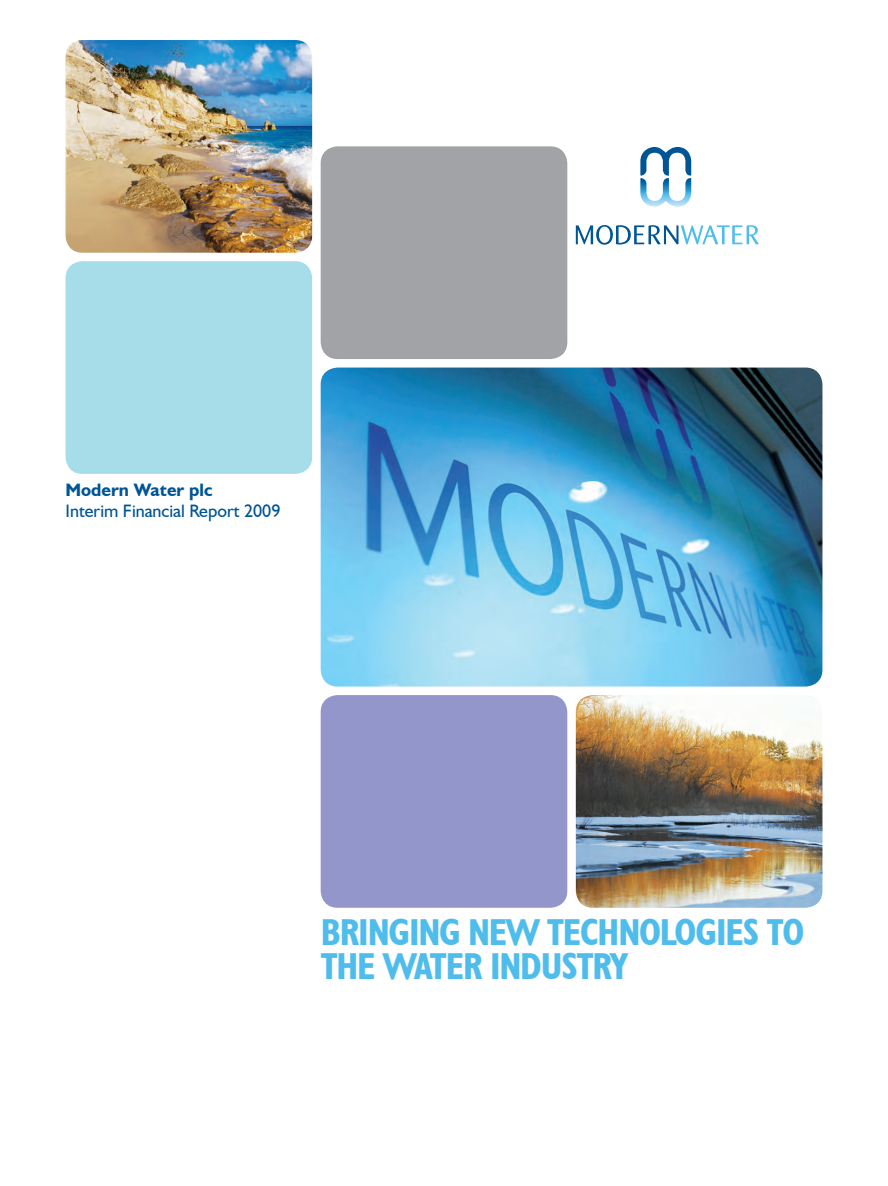
<style>
.page{position:relative;width:888px;height:1186px;background:#fff}
.page>*{position:absolute;margin:0;border:0;box-sizing:border-box;transform-origin:0 0}
.t1{font:700 condensed 37.5px/34.5px "Humanist 521 BT";letter-spacing:-.03em;color:#4fbdec}
.t2{font:18px "Humanist 521 BT";color:#005595}
.t3{font:700 18px "Humanist 521 BT";color:#005595}
</style>
<div class="page">
<div style="left:66px;top:261px;width:246px;height:213px;background:#a7dde9;border-radius:17px"></div>
<div style="left:321px;top:146px;width:246px;height:213px;background:#a1a3a6;border-radius:17px"></div>
<img style="left:321px;top:367px;width:501px;height:319px">
<img style="left:576px;top:695px;width:246px;height:212px">
<div style="left:321px;top:695px;width:246px;height:212px;background:#9396ca;border-radius:17px"></div>
<svg style="left:640px;top:146px;width:51px;height:61px"></svg>
<svg style="left:576px;top:225px;width:183px;height:19px"></svg>
<img style="left:66px;top:40px;width:246px;height:213px">
<p class="t3" style="left:66px;top:479px;width:149px">Modern Water plc</p>
<p class="t2" style="left:66px;top:500px;width:216px">Interim Financial Report 2009</p>
<p class="t1" style="left:321px;top:914px;width:485px">BRINGING NEW TECHNOLOGIES TO<br>THE WATER INDUSTRY</p>
</div>
